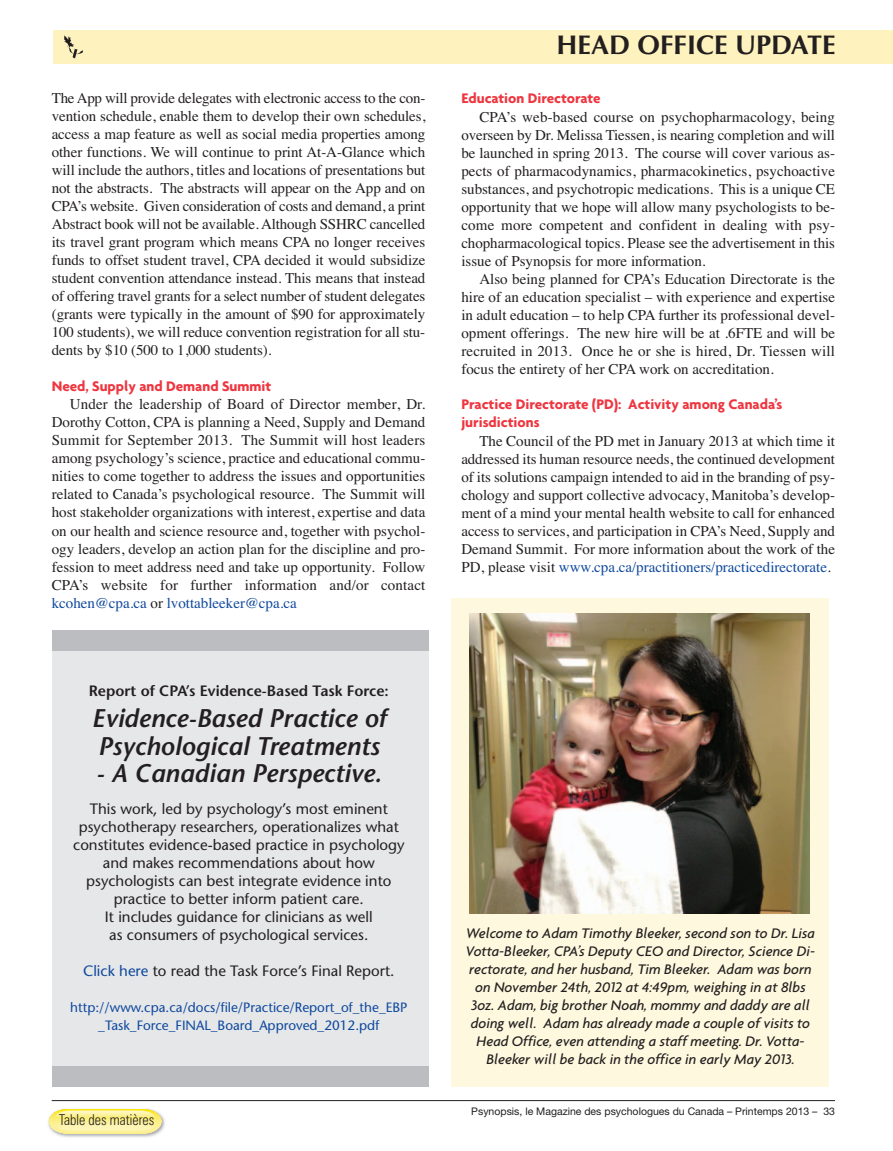
<style>
.page{position:relative;width:893px;height:1151px;background:#fff}
.page>*{position:absolute;margin:0;border:0;box-sizing:border-box;transform-origin:0 0}
.t1{font:700 27px "Optima";color:#231f20}
.t2{font:italic 600 25.5px/27.5px "Stone Sans";color:#231f20}
.t3{font:15px/18px "Times";color:#231f20;text-align:justify}
.t4{font:italic 500 15px/18px "Agenda";color:#231f20;text-align:center}
.t5{font:15px/18px "Stone Sans";color:#231f20;text-align:center}
.t6{font:700 15px/18px "Agenda";color:#ee3640}
.t7{font:600 15px "Stone Sans";color:#231f20}
.t8{font:300 condensed 15px "Zurich BT";color:#231f20;scale:.94 1}
.t9{font:13.5px/18px "Stone Sans";color:#0f499d;text-align:center}
.t10{font:10.5px "Helvetica Neue";color:#231f20}
.s1{color:#0f499d}
</style>
<div class="page">
<div style="left:52px;top:629px;width:376px;height:453px;background:#e6e7e9"></div>
<div style="left:52px;top:629px;width:376px;height:21px;background:#bcbdc0"></div>
<div style="left:451px;top:598px;width:377px;height:488px;background:#fef9de"></div>
<hr style="left:52px;top:1100px;width:783px;height:1px;background:#231f20">
<div style="left:53px;top:30px;width:840px;height:34px;background:#fef3be"></div>
<svg style="left:64px;top:35px;width:19px;height:23px"></svg>
<img style="left:48px;top:1116px;width:117px;height:21px">
<svg style="left:49px;top:1109px;width:113px;height:24px;background:#faef98"></svg>
<img style="left:469px;top:613px;width:340px;height:300px">
<div style="left:52px;top:1065px;width:376px;height:21px;background:#bcbdc0"></div>
<p class="t3" style="left:52px;top:91px;width:375px">The App will provide delegates with electronic access to the con&shy;vention schedule, enable them to develop their own schedules, access a map feature as well as social media properties among other functions. We will continue to print At-A-Glance which will include the authors, titles and locations of presentations but not the abstracts. The abstracts will appear on the App and on CPA’s website. Given consideration of costs and demand, a print Abstract book will not be available. Although SSHRC cancelled its travel grant program which means CPA no longer receives funds to offset student travel, CPA decided it would subsidize student convention attendance instead. This means that instead of offering travel grants for a select number of student delegates (grants were typically in the amount of $90 for approximately 100 students), we will reduce convention registration for all stu&shy;dents by $10 (500 to 1,000 students).</p>
<p class="t6" style="left:52px;top:378px;width:221px">Need, Supply and Demand Summit</p>
<p class="t3" style="left:52px;top:397px;width:375px;text-indent:18px">Under the leadership of Board of Director member, Dr.<br>Dorothy Cotton, CPA is planning a Need, Supply and Demand Summit for September 2013. The Summit will host leaders among psychology’s science, practice and educational commu&shy;nities to come together to address the issues and opportunities related to Canada’s psychological resource. The Summit will host stakeholder organizations with interest, expertise and data on our health and science resource and, together with psychol&shy;ogy leaders, develop an action plan for the discipline and pro&shy;fession to meet address need and take up opportunity. Follow CPA’s website for further information and/or contact <span class="s1">kcohen@cpa.ca</span> or <span class="s1">lvottableeker@cpa.ca</span></p>
<p class="t7" style="left:89px;top:684px;width:302px">Report of CPA’s Evidence-Based Task Force:</p>
<h2 class="t2" style="left:92px;top:707px;width:295px">Evidence-Based Practice of<br>Psychological Treatments</h2>
<h2 class="t2" style="left:96px;top:762px;width:287px">- A Canadian Perspective.</h2>
<p class="t5" style="left:73px;top:801px;width:333px">This work, led by psychology’s most eminent psychotherapy researchers, operationalizes what constitutes evidence-based practice in psychology and makes recommendations about how psychologists can best integrate evidence into practice to better inform patient care.<br>It includes guidance for clinicians as well<br>as consumers of psychological services.</p>
<p class="t5" style="left:83px;top:963px;width:313px"><span class="s1">Click here</span> to read the Task Force’s Final Report.</p>
<p class="t9" style="left:70px;top:999px;width:339px">http://www.cpa.ca/docs/file/Practice/Report_of_the_EBP _Task_Force_FINAL_Board_Approved_2012.pdf</p>
<p class="t8" style="left:59px;top:1114px;width:103px">Table des matières</p>
<h1 class="t1" style="left:556px;top:34px;width:280px">HEAD OFFICE UPDATE</h1>
<p class="t6" style="left:461px;top:91px;width:141px">Education Directorate</p>
<p class="t3" style="left:461px;top:109px;width:375px;text-indent:18px">CPA’s web-based course on psychopharmacology, being overseen by Dr. Melissa Tiessen, is nearing completion and will be launched in spring 2013. The course will cover various as&shy;pects of pharmacodynamics, pharmacokinetics, psychoactive substances, and psychotropic medications. This is a unique CE opportunity that we hope will allow many psychologists to be&shy;come more competent and confident in dealing with psy&shy;chopharmacological topics. Please see the advertisement in this issue of Psynopsis for more information.</p>
<p class="t3" style="left:461px;top:271px;width:375px;text-indent:18px">Also being planned for CPA’s Education Directorate is the hire of an education specialist – with experience and expertise in adult education – to help CPA further its professional devel&shy;opment offerings. The new hire will be at .6FTE and will be recruited in 2013. Once he or she is hired, Dr. Tiessen will focus the entirety of her CPA work on accreditation.</p>
<p class="t6" style="left:461px;top:397px;width:322px">Practice Directorate (PD): Activity among Canada’s jurisdictions</p>
<p class="t3" style="left:461px;top:433px;width:375px;text-indent:18px">The Council of the PD met in January 2013 at which time it addressed its human resource needs, the continued development of its solutions campaign intended to aid in the branding of psy&shy;chology and support collective advocacy, Manitoba’s develop&shy;ment of a mind your mental health website to call for enhanced access to services, and participation in CPA’s Need, Supply and Demand Summit. For more information about the work of the PD, please visit <span class="s1">www.cpa.ca/practitioners/practicedirectorate</span>.</p>
<p class="t4" style="left:466px;top:925px;width:350px">Welcome to Adam Timothy Bleeker, second son to Dr. Lisa Votta-Bleeker, CPA’s Deputy CEO and Director, Science Di&shy;rectorate, and her husband, Tim Bleeker. Adam was born on November 24th, 2012 at 4:49pm, weighing in at 8lbs 3oz. Adam, big brother Noah, mommy and daddy are all doing well. Adam has already made a couple of visits to Head Office, even attending a staff meeting. Dr. Votta-Bleeker will be back in the office in early May 2013.</p>
<p class="t10" style="left:471px;top:1107px;width:365px">Psynopsis, le Magazine des psychologues du Canada – Printemps 2013 – 33</p>
</div>
